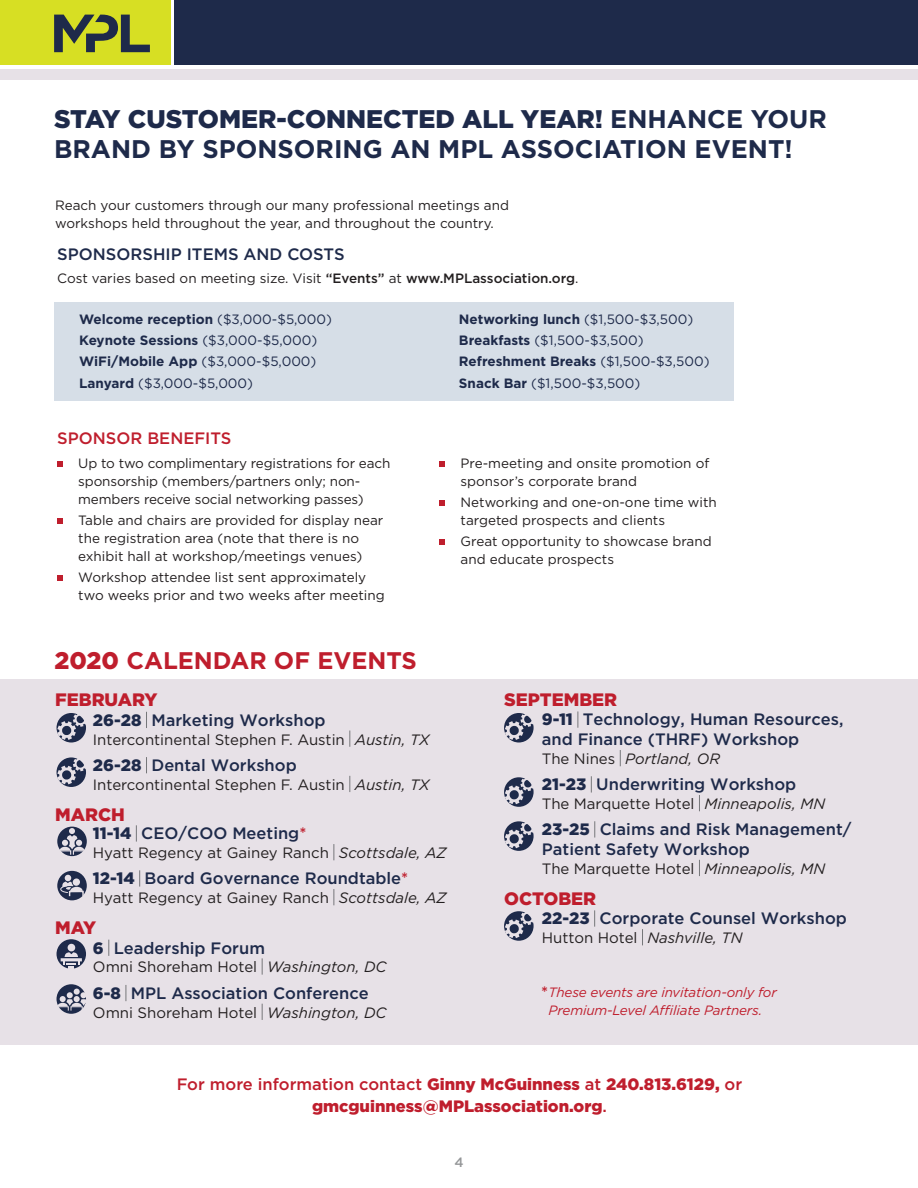
<style>
.page{position:relative;width:918px;height:1188px;background:#fff}
.page>*{position:absolute;margin:0;border:0;box-sizing:border-box;transform-origin:0 0}
.t1{font:700 25.5px/30.6px "Gotham";color:#1e2a4a}
.t2{font:700 24px "Gotham";color:#bf1e2d}
.t3{font:900 18px "Gotham";color:#bf1e2d}
.t4{font:500 16.5px/19.8px "Gotham";color:#1e2a4a}
.t5{font:900 16.5px/21px "Gotham";color:#bf1e2d;text-align:center}
.t6{font:500 16.5px "Gotham";color:#bf1e2d}
.t7{font:15px "Gotham";color:#231f20}
.t8{font:italic 15px "Gotham";color:#231f20}
.t9{font:13.5px/18px "Gotham";color:#231f20}
.t10{font:13.5px/21.3px "Gotham";color:#1e2a4a}
.t11{font:italic 13.5px/18px "Gotham";letter-spacing:-.01em;color:#bf1e2d;text-align:center}
.t12{font:500 13.5px "Gotham";color:#949698}
.s1{font-weight:900}
.s2{font-weight:500}
.s3{font-weight:700}
.s4{font-style:italic}
.s5{color:#bf1e2d}
.s6{font-style:normal}
.s7{font-weight:500;font-style:normal;font-size:16.5px}
</style>
<div class="page">
<div style="left:174px;top:0;width:744px;height:65px;background:#1e2a4a"></div>
<div style="left:0;top:0;width:170px;height:65px;background:#d7df23"></div>
<svg style="left:54px;top:14px;width:96px;height:38px"></svg>
<div style="left:0;top:69px;width:918px;height:11px;background:#e7e1e7"></div>
<div style="left:54px;top:302px;width:680px;height:98px;background:#d6dee7"></div>
<div style="left:0;top:679px;width:918px;height:365px;background:#e7e1e7"></div>
<svg style="left:578px;top:711px;width:1px;height:17px"></svg>
<svg style="left:620px;top:750px;width:1px;height:16px"></svg>
<svg style="left:591px;top:776px;width:1px;height:17px"></svg>
<svg style="left:699px;top:795px;width:1px;height:16px"></svg>
<svg style="left:594px;top:821px;width:1px;height:17px"></svg>
<svg style="left:699px;top:860px;width:1px;height:16px"></svg>
<svg style="left:594px;top:910px;width:1px;height:17px"></svg>
<svg style="left:642px;top:929px;width:1px;height:16px"></svg>
<svg style="left:146px;top:712px;width:1px;height:16px"></svg>
<svg style="left:349px;top:731px;width:1px;height:16px"></svg>
<svg style="left:146px;top:757px;width:1px;height:16px"></svg>
<svg style="left:349px;top:776px;width:1px;height:16px"></svg>
<svg style="left:136px;top:825px;width:1px;height:17px"></svg>
<svg style="left:334px;top:844px;width:1px;height:16px"></svg>
<svg style="left:139px;top:870px;width:1px;height:17px"></svg>
<svg style="left:334px;top:889px;width:1px;height:16px"></svg>
<svg style="left:108px;top:940px;width:1px;height:16px"></svg>
<svg style="left:262px;top:958px;width:1px;height:17px"></svg>
<svg style="left:126px;top:985px;width:1px;height:16px"></svg>
<svg style="left:262px;top:1004px;width:1px;height:16px"></svg>
<svg style="left:57px;top:984px;width:29px;height:30px"></svg>
<div style="left:57px;top:1006px;width:12px;height:5px;border:1px solid #e7e1e7"></div>
<div style="left:70px;top:1006px;width:13px;height:5px;border:1px solid #e7e1e7"></div>
<svg style="left:57px;top:989px;width:29px;height:17px"></svg>
<svg style="left:57px;top:713px;width:29px;height:30px"></svg>
<svg style="left:57px;top:713px;width:29px;height:27px"></svg>
<svg style="left:504px;top:713px;width:30px;height:30px"></svg>
<svg style="left:505px;top:713px;width:29px;height:27px"></svg>
<svg style="left:504px;top:777px;width:30px;height:30px"></svg>
<svg style="left:505px;top:777px;width:29px;height:27px"></svg>
<svg style="left:504px;top:821px;width:30px;height:30px"></svg>
<svg style="left:505px;top:821px;width:29px;height:27px"></svg>
<svg style="left:504px;top:911px;width:30px;height:30px"></svg>
<svg style="left:505px;top:911px;width:29px;height:27px"></svg>
<svg style="left:57px;top:757px;width:29px;height:30px"></svg>
<svg style="left:57px;top:757px;width:29px;height:27px"></svg>
<svg style="left:57px;top:939px;width:29px;height:30px"></svg>
<div style="left:68px;top:944px;width:7px;height:7px;background:#e7e1e7;border-radius:50%"></div>
<svg style="left:61px;top:952px;width:21px;height:17px"></svg>
<div style="left:57px;top:871px;width:30px;height:29px;background:#1e2a4a;border-radius:50%"></div>
<div style="left:69px;top:891px;width:15px;height:6px;border:1px solid #e7e1e7"></div>
<svg style="left:60px;top:875px;width:23px;height:18px"></svg>
<svg style="left:57px;top:827px;width:30px;height:29px"></svg>
<div style="left:59px;top:850px;width:12px;height:5px;border:1px solid #e7e1e7"></div>
<div style="left:73px;top:850px;width:12px;height:5px;border:1px solid #e7e1e7"></div>
<svg style="left:60px;top:828px;width:24px;height:22px"></svg>
<svg style="left:57px;top:461px;width:6px;height:5px"></svg>
<svg style="left:57px;top:518px;width:6px;height:5px"></svg>
<svg style="left:57px;top:575px;width:6px;height:6px"></svg>
<svg style="left:440px;top:461px;width:5px;height:5px"></svg>
<svg style="left:440px;top:500px;width:5px;height:6px"></svg>
<svg style="left:440px;top:539px;width:5px;height:6px"></svg>
<h1 class="t1" style="left:54px;top:103px;width:774px"><span class="s1">STAY CUSTOMER-CONNECTED ALL YEAR!</span> ENHANCE YOUR<br>BRAND BY SPONSORING AN MPL ASSOCIATION EVENT!</h1>
<p class="t9" style="left:55px;top:196px;width:455px">Reach your customers through our many professional meetings and workshops held throughout the year, and throughout the country.</p>
<p class="t4" style="left:57px;top:244px;width:289px">SPONSORSHIP ITEMS AND COSTS</p>
<p class="t9" style="left:57px;top:269px;width:523px">Cost varies based on meeting size. Visit <span class="s2">“Events”</span> at <span class="s2">www.MPLassociation.org</span>.</p>
<p class="t10" style="left:79px;top:309px;width:254px"><span class="s3">Welcome reception</span> ($3,000-$5,000)<br><span class="s3">Keynote Sessions</span> ($3,000-$5,000)<br><span class="s3">WiFi/Mobile App</span> ($3,000-$5,000)<br><span class="s3">Lanyard</span> ($3,000-$5,000)</p>
<p class="t10" style="left:459px;top:309px;width:252px"><span class="s3">Networking lunch</span> ($1,500-$3,500)<br><span class="s3">Breakfasts</span> ($1,500-$3,500)<br><span class="s3">Refreshment Breaks</span> ($1,500-$3,500)<br><span class="s3">Snack Bar</span> ($1,500-$3,500)</p>
<p class="t6" style="left:57px;top:428px;width:176px">SPONSOR BENEFITS</p>
<p class="t9" style="left:78px;top:454px;width:314px">Up to two complimentary registrations for each sponsorship (members/partners only; non&shy;members receive social networking passes)</p>
<p class="t9" style="left:78px;top:511px;width:307px">Table and chairs are provided for display near the registration area (note that there is no exhibit hall at workshop/meetings venues)</p>
<p class="t9" style="left:78px;top:568px;width:308px">Workshop attendee list sent approximately two weeks prior and two weeks after meeting</p>
<p class="t9" style="left:461px;top:454px;width:250px">Pre-meeting and onsite promotion of sponsor’s corporate brand</p>
<p class="t9" style="left:461px;top:493px;width:258px">Networking and one-on-one time with targeted prospects and clients</p>
<p class="t9" style="left:461px;top:532px;width:253px">Great opportunity to showcase brand and educate prospects</p>
<h2 class="t2" style="left:54px;top:646px;width:364px"><span class="s1">2020</span> CALENDAR OF EVENTS</h2>
<h3 class="t3" style="left:55px;top:689px;width:104px">FEBRUARY</h3>
<p class="t4" style="left:93px;top:710px;width:234px"><span class="s1">26-28</span> Marketing Workshop</p>
<p class="t7" style="left:93px;top:730px;width:338px">Intercontinental Stephen F. Austin <span class="s4">Austin, TX</span></p>
<p class="t4" style="left:93px;top:755px;width:205px"><span class="s1">26-28</span> Dental Workshop</p>
<p class="t7" style="left:93px;top:775px;width:338px">Intercontinental Stephen F. Austin <span class="s4">Austin, TX</span></p>
<h3 class="t3" style="left:55px;top:803px;width:71px">MARCH</h3>
<p class="t4" style="left:93px;top:823px;width:215px"><span class="s1">11-14</span> CEO/COO Meeting<span class="s5">*</span></p>
<p class="t7" style="left:93px;top:844px;width:355px">Hyatt Regency at Gainey Ranch <span class="s4">Scottsdale, AZ</span></p>
<p class="t4" style="left:93px;top:868px;width:317px"><span class="s1">12-14</span> Board Governance Roundtable<span class="s5">*</span></p>
<p class="t7" style="left:93px;top:889px;width:355px">Hyatt Regency at Gainey Ranch <span class="s4">Scottsdale, AZ</span></p>
<h3 class="t3" style="left:55px;top:917px;width:42px">MAY</h3>
<p class="t4" style="left:93px;top:938px;width:174px"><span class="s1">6</span> Leadership Forum</p>
<p class="t7" style="left:93px;top:958px;width:295px">Omni Shoreham Hotel <span class="s4">Washington, DC</span></p>
<p class="t4" style="left:93px;top:983px;width:277px"><span class="s1">6-8</span> MPL Association Conference</p>
<p class="t7" style="left:93px;top:1003px;width:295px">Omni Shoreham Hotel <span class="s4">Washington, DC</span></p>
<h3 class="t3" style="left:504px;top:689px;width:115px">SEPTEMBER</h3>
<p class="t4" style="left:542px;top:710px;width:303px"><span class="s1">9-11</span> Technology, Human Resources, and Finance (THRF) Workshop</p>
<p class="t8" style="left:542px;top:749px;width:180px"><span class="s6">The Nines</span> Portland, OR</p>
<p class="t4" style="left:542px;top:774px;width:256px"><span class="s1">21-23</span> Underwriting Workshop</p>
<p class="t7" style="left:542px;top:795px;width:285px">The Marquette Hotel <span class="s4">Minneapolis, MN</span></p>
<p class="t4" style="left:542px;top:819px;width:311px"><span class="s1">23-25</span> Claims and Risk Management/<br>Patient Safety Workshop</p>
<p class="t7" style="left:542px;top:859px;width:285px">The Marquette Hotel <span class="s4">Minneapolis, MN</span></p>
<h3 class="t3" style="left:504px;top:887px;width:94px">OCTOBER</h3>
<p class="t4" style="left:542px;top:908px;width:307px"><span class="s1">22-23</span> Corporate Counsel Workshop</p>
<p class="t8" style="left:542px;top:928px;width:202px"><span class="s6">Hutton Hotel</span> Nashville, TN</p>
<p class="t11" style="left:541px;top:983px;width:237px"><span class="s7">*</span>These events are invitation-only for<br>Premium-Level Affiliate Partners.</p>
<p class="t5" style="left:177px;top:1074px;width:567px"><span class="s2">For more information contact</span> Ginny McGuinness <span class="s2">at</span> 240.813.6129, <span class="s2">or </span>gmcguinness@MPLassociation.org<span class="s2">.</span></p>
<p class="t12" style="left:454px;top:1153px;width:11px">4</p>
</div>
